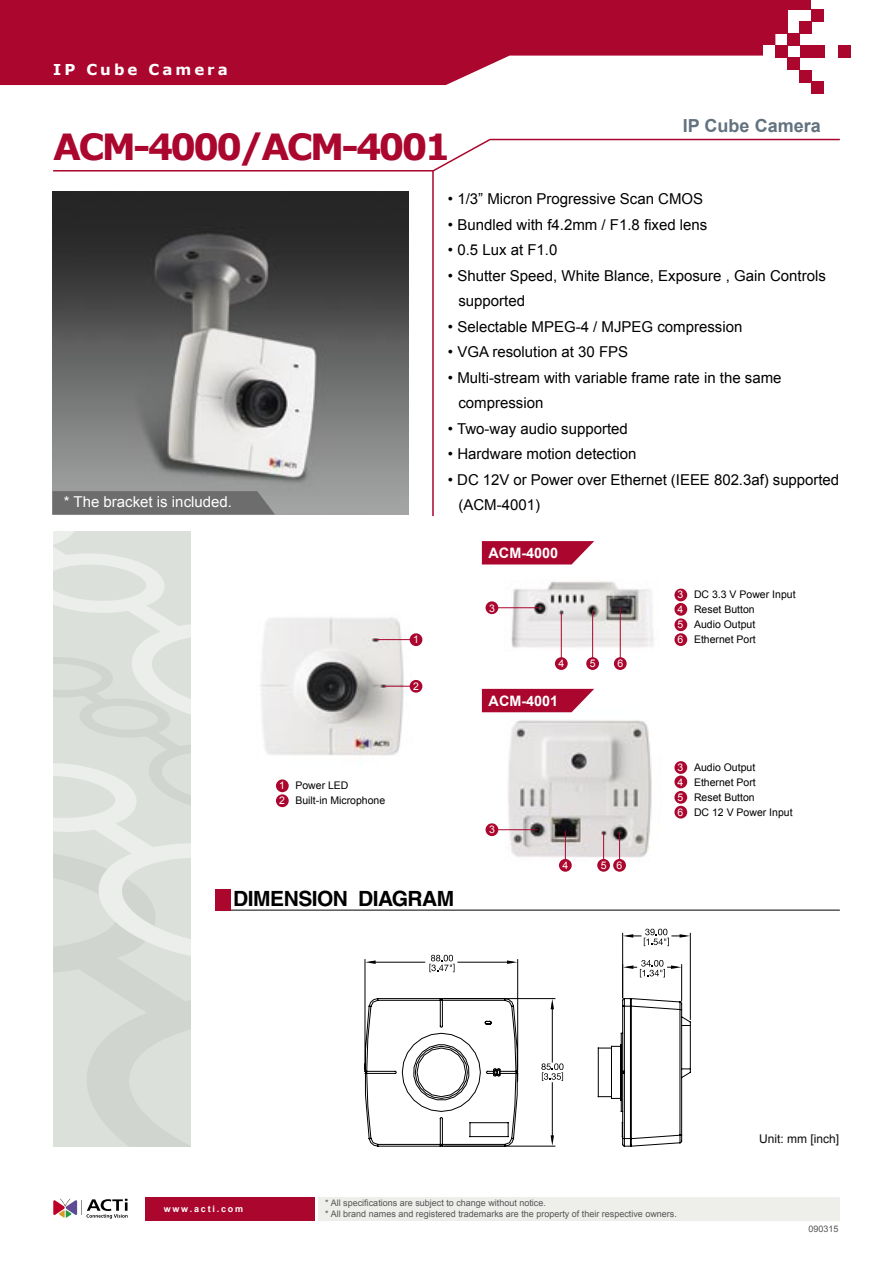
<style>
.page{position:relative;width:893px;height:1263px;background:#fff}
.page>*{position:absolute;margin:0;border:0;box-sizing:border-box;transform-origin:0 0}
.t1{font:700 36px "Verdana";letter-spacing:-.075em;color:#aa062e}
.t2{font:700 21px "Helvetica";letter-spacing:-.025em;color:#000}
.t3{font:700 18px "Arial";color:#63727f}
.t4{font:15px/25.5px "Arial";color:#000}
.t5{font:15px "Arial";color:#fff}
.t6{font:700 15px "Verdana";letter-spacing:.2em;color:#fff}
.t7{font:700 14.4px "Arial";color:#fff}
.t8{font:12px "Arial";color:#0c0d0e}
.t9{font:10.5px "Arial";color:#000}
.t10{font:10.5px "Arial";color:#fff}
.t11{font:9px "Arial";color:#545555}
.t12{font:700 9px "Arial";letter-spacing:.2em;color:#fff}
.s1{color:#fff}
</style>
<div class="page">
<svg style="left:0;top:0;width:775px;height:85px;background:#b52749"></svg>
<div style="left:773px;top:4px;width:14px;height:15px;background:#aa062e"></div>
<div style="left:765px;top:0;width:46px;height:10px;background:#aa062e"></div>
<div style="left:763px;top:46px;width:12px;height:12px;background:#fff"></div>
<div style="left:775px;top:46px;width:12px;height:12px;background:#aa062e"></div>
<div style="left:787px;top:34px;width:12px;height:12px;background:#aa062e"></div>
<div style="left:799px;top:22px;width:12px;height:12px;background:#aa062e"></div>
<div style="left:787px;top:58px;width:12px;height:12px;background:#aa062e"></div>
<div style="left:811px;top:10px;width:12px;height:12px;background:#aa062e"></div>
<div style="left:799px;top:70px;width:12px;height:12px;background:#aa062e"></div>
<div style="left:811px;top:82px;width:12px;height:12px;background:#aa062e"></div>
<div style="left:800px;top:46px;width:25px;height:12px;background:#aa062e"></div>
<div style="left:838px;top:46px;width:12px;height:12px;background:#aa062e"></div>
<div style="left:773px;top:19px;width:14px;height:15px;background:#aa062e"></div>
<hr style="left:432px;top:170px;width:2px;height:346px;background:#aa062e">
<svg style="left:53px;top:138px;width:787px;height:34px"></svg>
<div style="left:318px;top:1197px;width:522px;height:23px;background:#eeefeb"></div>
<div style="left:145px;top:1197px;width:169px;height:23px;background:#aa062e"></div>
<svg style="left:53px;top:1199px;width:75px;height:20px"></svg>
<img style="left:505px;top:564px;width:149px;height:106px">
<hr style="left:491px;top:607px;width:50px;height:1px;background:#aa062e">
<div style="left:486px;top:601px;width:12px;height:13px;background:#aa062e;border-radius:50%"></div>
<hr style="left:561px;top:613px;width:1px;height:50px;background:#aa062e">
<div style="left:555px;top:657px;width:13px;height:13px;background:#aa062e;border-radius:50%"></div>
<hr style="left:592px;top:611px;width:1px;height:52px;background:#aa062e">
<div style="left:586px;top:657px;width:13px;height:13px;background:#aa062e;border-radius:50%"></div>
<hr style="left:620px;top:607px;width:1px;height:56px;background:#aa062e">
<div style="left:614px;top:657px;width:13px;height:13px;background:#aa062e;border-radius:50%"></div>
<div style="left:674px;top:603px;width:13px;height:13px;background:#aa062e;border-radius:50%"></div>
<div style="left:674px;top:633px;width:13px;height:13px;background:#aa062e;border-radius:50%"></div>
<div style="left:674px;top:589px;width:13px;height:12px;background:#aa062e;border-radius:50%"></div>
<div style="left:674px;top:618px;width:13px;height:13px;background:#aa062e;border-radius:50%"></div>
<svg style="left:53px;top:962px;width:137px;height:184px;background:#d7dbd6"></svg>
<svg style="left:53px;top:531px;width:137px;height:431px;background:#dde1dc"></svg>
<img style="left:52px;top:191px;width:357px;height:323px">
<hr style="left:231px;top:910px;width:609px;height:1px;background:#000">
<div style="left:216px;top:889px;width:15px;height:21px;background:#aa062e"></div>
<div style="left:52px;top:491px;width:223px;height:23px;background:#6d6d6d"></div>
<svg style="left:365px;top:959px;width:326px;height:187px"></svg>
<svg style="left:365px;top:960px;width:11px;height:4px"></svg>
<svg style="left:507px;top:960px;width:10px;height:4px"></svg>
<hr style="left:444px;top:998px;width:111px;height:1px;background:#000">
<hr style="left:444px;top:1146px;width:111px;height:1px;background:#000">
<hr style="left:552px;top:1004px;width:1px;height:58px;background:#000">
<hr style="left:552px;top:1083px;width:1px;height:58px;background:#000">
<svg style="left:551px;top:999px;width:3px;height:10px"></svg>
<svg style="left:551px;top:1135px;width:3px;height:11px"></svg>
<hr style="left:681px;top:964px;width:1px;height:37px;background:#000">
<hr style="left:622px;top:933px;width:1px;height:65px;background:#000">
<hr style="left:690px;top:933px;width:1px;height:86px;background:#000">
<svg style="left:429px;top:955px;width:25px;height:17px"></svg>
<svg style="left:623px;top:929px;width:67px;height:17px"></svg>
<svg style="left:623px;top:960px;width:58px;height:17px"></svg>
<svg style="left:541px;top:1063px;width:22px;height:18px"></svg>
<img style="left:260px;top:617px;width:160px;height:139px">
<hr style="left:375px;top:639px;width:38px;height:1px;background:#aa062e">
<div style="left:410px;top:633px;width:12px;height:13px;background:#aa062e;border-radius:50%"></div>
<hr style="left:383px;top:686px;width:33px;height:1px;background:#aa062e">
<div style="left:410px;top:680px;width:12px;height:13px;background:#aa062e;border-radius:50%"></div>
<div style="left:276px;top:779px;width:13px;height:13px;background:#aa062e;border-radius:50%"></div>
<div style="left:276px;top:794px;width:13px;height:13px;background:#aa062e;border-radius:50%"></div>
<svg style="left:482px;top:541px;width:112px;height:23px;background:#b21e42"></svg>
<img style="left:494px;top:712px;width:158px;height:151px">
<svg style="left:482px;top:689px;width:112px;height:23px;background:#b21e42"></svg>
<hr style="left:491px;top:829px;width:47px;height:1px;background:#aa062e">
<div style="left:486px;top:823px;width:12px;height:13px;background:#aa062e;border-radius:50%"></div>
<hr style="left:565px;top:831px;width:1px;height:34px;background:#aa062e">
<div style="left:559px;top:859px;width:13px;height:13px;background:#aa062e;border-radius:50%"></div>
<hr style="left:603px;top:832px;width:1px;height:33px;background:#aa062e">
<div style="left:597px;top:859px;width:13px;height:13px;background:#aa062e;border-radius:50%"></div>
<hr style="left:619px;top:832px;width:1px;height:33px;background:#aa062e">
<div style="left:613px;top:859px;width:13px;height:13px;background:#aa062e;border-radius:50%"></div>
<div style="left:674px;top:775px;width:13px;height:13px;background:#aa062e;border-radius:50%"></div>
<div style="left:674px;top:806px;width:13px;height:12px;background:#aa062e;border-radius:50%"></div>
<div style="left:674px;top:761px;width:13px;height:13px;background:#aa062e;border-radius:50%"></div>
<div style="left:674px;top:791px;width:13px;height:13px;background:#aa062e;border-radius:50%"></div>
<p class="t6" style="left:53px;top:60px;width:176px">IP Cube Camera</p>
<p class="t1" style="left:53px;top:124px;width:399px">ACM-4000/ACM-4001</p>
<p class="t3" style="left:683px;top:114px;width:139px">IP Cube Camera</p>
<p class="t5" style="left:64px;top:491px;width:170px">* The bracket is included.</p>
<p class="t10" style="left:413px;top:633px;width:7px">1</p>
<p class="t10" style="left:413px;top:679px;width:7px">2</p>
<p class="t9" style="left:279px;top:779px;width:71px"><span class="s1">1</span> Power LED</p>
<p class="t9" style="left:279px;top:794px;width:108px"><span class="s1">2</span> Built-in Microphone</p>
<p class="t4" style="left:448px;top:186px;width:257px">• 1/3” Micron Progressive Scan CMOS</p>
<p class="t4" style="left:448px;top:212px;width:261px">• Bundled with f4.2mm / F1.8 fixed lens</p>
<p class="t4" style="left:448px;top:237px;width:111px">• 0.5 Lux at F1.0</p>
<p class="t4" style="left:458px;top:263px;width:369px;text-indent:-11px">• Shutter Speed, White Blance, Exposure , Gain Controls supported</p>
<p class="t4" style="left:448px;top:314px;width:296px">• Selectable MPEG-4 / MJPEG compression</p>
<p class="t4" style="left:448px;top:339px;width:182px">• VGA resolution at 30 FPS</p>
<p class="t4" style="left:458px;top:365px;width:325px;text-indent:-11px">• Multi-stream with variable frame rate in the same compression</p>
<p class="t4" style="left:448px;top:416px;width:182px">• Two-way audio supported</p>
<p class="t4" style="left:448px;top:441px;width:190px">• Hardware motion detection</p>
<p class="t4" style="left:448px;top:467px;width:393px">• DC 12V or Power over Ethernet (IEEE 802.3af) supported</p>
<p class="t4" style="left:458px;top:492px;width:83px">(ACM-4001)</p>
<p class="t7" style="left:489px;top:543px;width:71px">ACM-4000</p>
<p class="t10" style="left:489px;top:601px;width:7px">3</p>
<p class="t10" style="left:558px;top:657px;width:7px">4</p>
<p class="t10" style="left:590px;top:657px;width:7px">5</p>
<p class="t10" style="left:617px;top:657px;width:7px">6</p>
<p class="t7" style="left:489px;top:691px;width:71px">ACM-4001</p>
<p class="t10" style="left:489px;top:823px;width:7px">3</p>
<p class="t10" style="left:562px;top:858px;width:7px">4</p>
<p class="t10" style="left:601px;top:858px;width:7px">5</p>
<p class="t10" style="left:617px;top:858px;width:7px">6</p>
<p class="t9" style="left:678px;top:588px;width:119px"><span class="s1">3</span> DC 3.3 V Power Input</p>
<p class="t9" style="left:678px;top:603px;width:79px"><span class="s1">4</span> Reset Button</p>
<p class="t9" style="left:678px;top:618px;width:79px"><span class="s1">5</span> Audio Output</p>
<p class="t9" style="left:678px;top:633px;width:80px"><span class="s1">6</span> Ethernet Port</p>
<p class="t9" style="left:678px;top:760px;width:79px"><span class="s1">3</span> Audio Output</p>
<p class="t9" style="left:678px;top:775px;width:80px"><span class="s1">4</span> Ethernet Port</p>
<p class="t9" style="left:678px;top:790px;width:79px"><span class="s1">5</span> Reset Button</p>
<p class="t9" style="left:678px;top:805px;width:117px"><span class="s1">6</span> DC 12 V Power Input</p>
<p class="t2" style="left:233px;top:885px;width:223px">DIMENSION DIAGRAM</p>
<p class="t12" style="left:164px;top:1202px;width:81px">www.acti.com</p>
<p class="t11" style="left:325px;top:1197px;width:222px">* All specifications are subject to change without notice.</p>
<p class="t11" style="left:325px;top:1207px;width:353px">* All brand names and registered trademarks are the property of their respective owners.</p>
<p class="t8" style="left:759px;top:1131px;width:82px">Unit: mm [inch]</p>
<p class="t11" style="left:809px;top:1223px;width:32px">090315</p>
</div>
